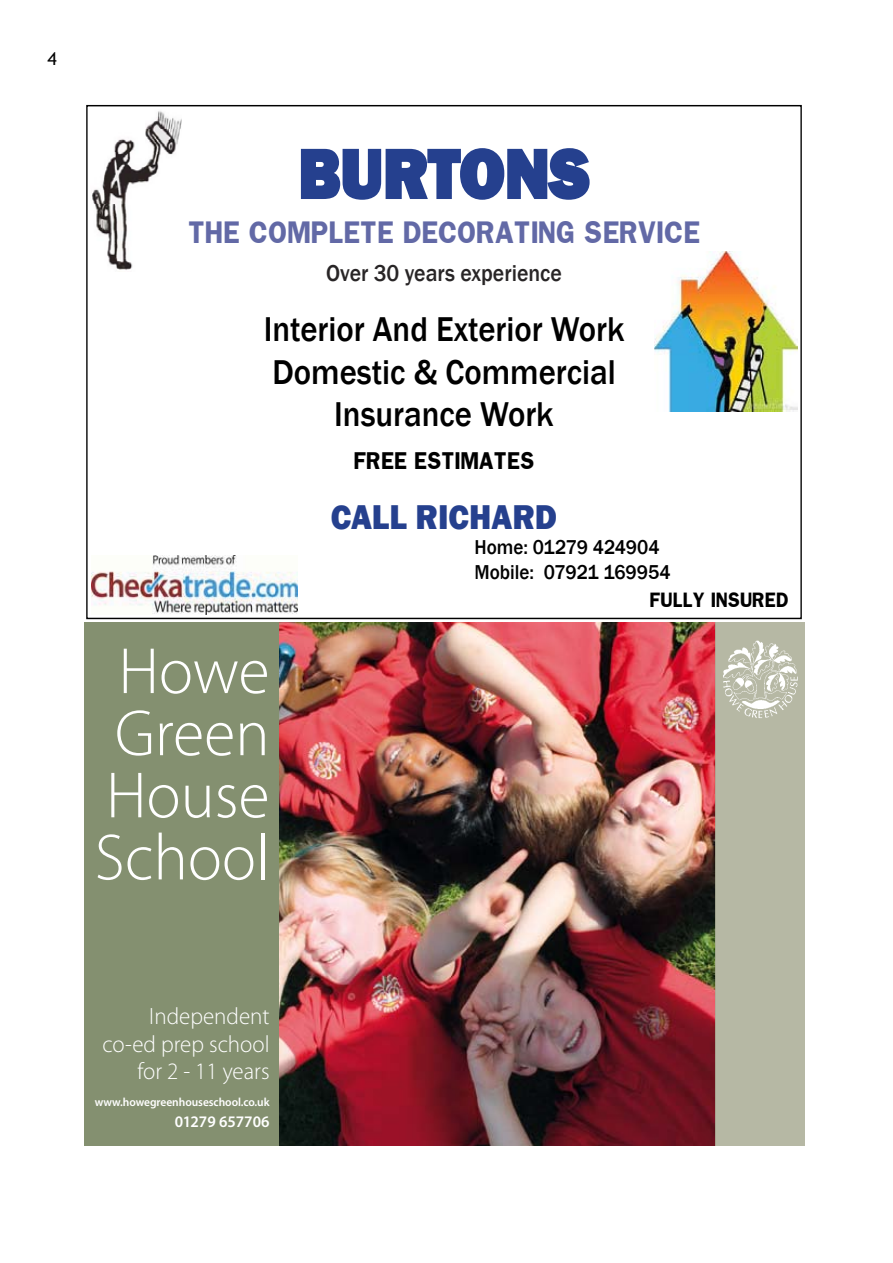
<style>
.page{position:relative;width:893px;height:1263px;background:#fff}
.page>*{position:absolute;margin:0;border:0;box-sizing:border-box;transform-origin:0 0}
.t1{font:800 70.8px "Franklin Gothic";color:#25408e;scale:.93 1}
.t2{font:300 65.85px/62.1px "Myriad Pro";color:#fff;text-align:center}
.t3{font:500 35.4px/42.5px "Franklin Gothic";color:#000;text-align:center;scale:.93 1}
.t4{font:800 35.4px "Franklin Gothic";color:#25408e;scale:.93 1}
.t5{font:700 26.55px "Franklin";color:#6269a6;scale:.93 1}
.t6{font:300 23.55px/27.3px "Myriad Pro";color:#fff;text-align:right}
.t7{font:500 23.55px "Franklin Gothic";color:#282526;scale:.93 1}
.t8{font:500 20.7px/24.8px "Franklin Gothic";color:#000;scale:.93 1}
.t9{font:700 20.7px "Franklin";color:#000;scale:.93 1}
.t10{font:18px "Trebuchet MS";color:#000}
.t11{font:700 17.7px "Franklin";color:#000;scale:.93 1}
.t12{font:600 16.2px "Myriad Pro";color:#fff}
.t13{font:600 11.85px "Myriad Pro";letter-spacing:-.005em;color:#fff}
</style>
<div class="page">
<svg style="left:300px;top:148px;width:290px;height:52px"></svg>
<img style="left:91px;top:555px;width:207px;height:59px">
<img style="left:655px;top:251px;width:142px;height:161px">
<img style="left:92px;top:111px;width:90px;height:159px">
<div style="left:85px;top:622px;width:195px;height:524px;background:#849070"></div>
<img style="left:280px;top:622px;width:435px;height:524px">
<div style="left:715px;top:622px;width:89px;height:524px;background:#b6b8a4"></div>
<img style="left:715px;top:633px;width:83px;height:91px">
<p class="t10" style="left:48px;top:47px;width:11px">4</p>
<h1 class="t1" style="left:298px;top:128px;width:314px">BURTONS</h1>
<p class="t5" style="left:188px;top:214px;width:552px">THE COMPLETE DECORATING SERVICE</p>
<p class="t7" style="left:326px;top:259px;width:255px">Over 30 years experience</p>
<p class="t3" style="left:264px;top:309px;width:389px">Interior And Exterior Work<br>Domestic &amp; Commercial<br>Insurance Work</p>
<p class="t9" style="left:354px;top:446px;width:196px">FREE ESTIMATES</p>
<p class="t4" style="left:331px;top:494px;width:245px">CALL RICHARD</p>
<p class="t8" style="left:475px;top:535px;width:212px">Home: 01279 424904<br>Mobile: 07921 169954</p>
<p class="t11" style="left:650px;top:587px;width:151px">FULLY INSURED</p>
<h2 class="t2" style="left:95px;top:641px;width:176px">Howe<br>Green<br>House<br>School</h2>
<p class="t6" style="left:102px;top:1003px;width:169px">Independent co-ed prep school for 2 - 11 years</p>
<p class="t13" style="left:95px;top:1095px;width:176px">www.howegreenhouseschool.co.uk</p>
<p class="t12" style="left:175px;top:1111px;width:96px">01279 657706</p>
</div>
